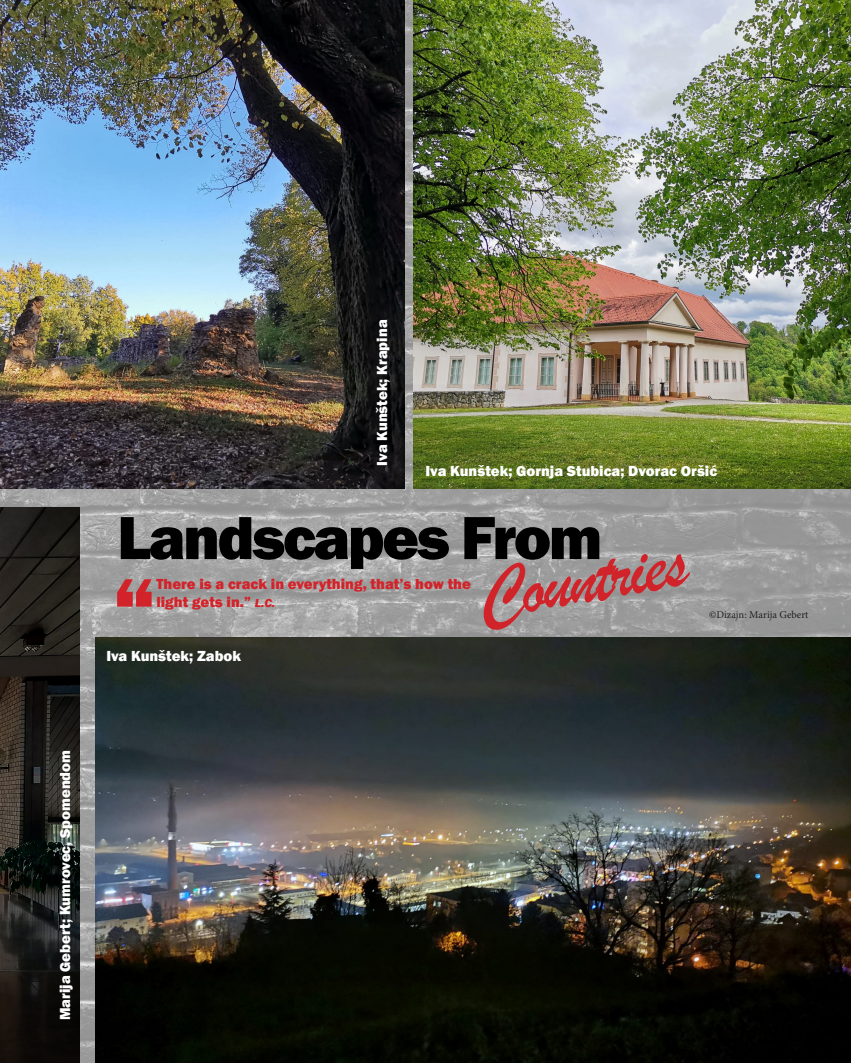
<style>
.page{position:relative;width:851px;height:1063px;background:#fff}
.page>*{position:absolute;margin:0;border:0;box-sizing:border-box;transform-origin:0 0}
.t1{font:800 96px "Franklin Gothic";color:#d2232a}
.t2{font:78px "Brush Script";color:#d1232a}
.t3{font:800 63px "Franklin Gothic";letter-spacing:-.04em;color:#000}
.t4{font:800 15px "Franklin Gothic";color:#fff}
.t5{font:800 15px/18px "Franklin Gothic";color:#d2232a}
.text{font:10.5px "Minion Pro";color:#231f20}
.s1{font-style:italic;font-size:12px}
</style>
<div class="page">
<img style="left:0;top:0;width:850px;height:1063px">
<img style="left:413px;top:0;width:437px;height:489px">
<img style="left:95px;top:638px;width:755px;height:425px">
<img style="left:0;top:507px;width:79px;height:556px">
<img style="left:0;top:0;width:404px;height:489px">
<p class="t4" style="left:372px;top:466px;width:147px;rotate:-90deg">Iva Kunštek; Krapina</p>
<p class="t4" style="left:425px;top:461px;width:293px">Iva Kunštek; Gornja Stubica; Dvorac Oršić</p>
<p class="t3" style="left:117px;top:497px;width:487px">Landscapes From</p>
<p class="t2" style="left:469px;top:550px;width:214px;rotate:-10deg">Countries</p>
<p class="t1" style="left:112px;top:549px;width:45px">“</p>
<p class="t5" style="left:156px;top:575px;width:316px">There is a crack in everything, that’s how the light gets in.” <span class="s1">L.C.</span></p>
<p class="t4" style="left:106px;top:646px;width:136px">Iva Kunštek; Zabok</p>
<p class="text" style="left:709px;top:608px;width:101px">©Dizajn: Marija Gebert</p>
<p class="t4" style="left:55px;top:1020px;width:272px;rotate:-90deg">Marija Gebert; Kumrovec, Spomendom</p>
</div>
